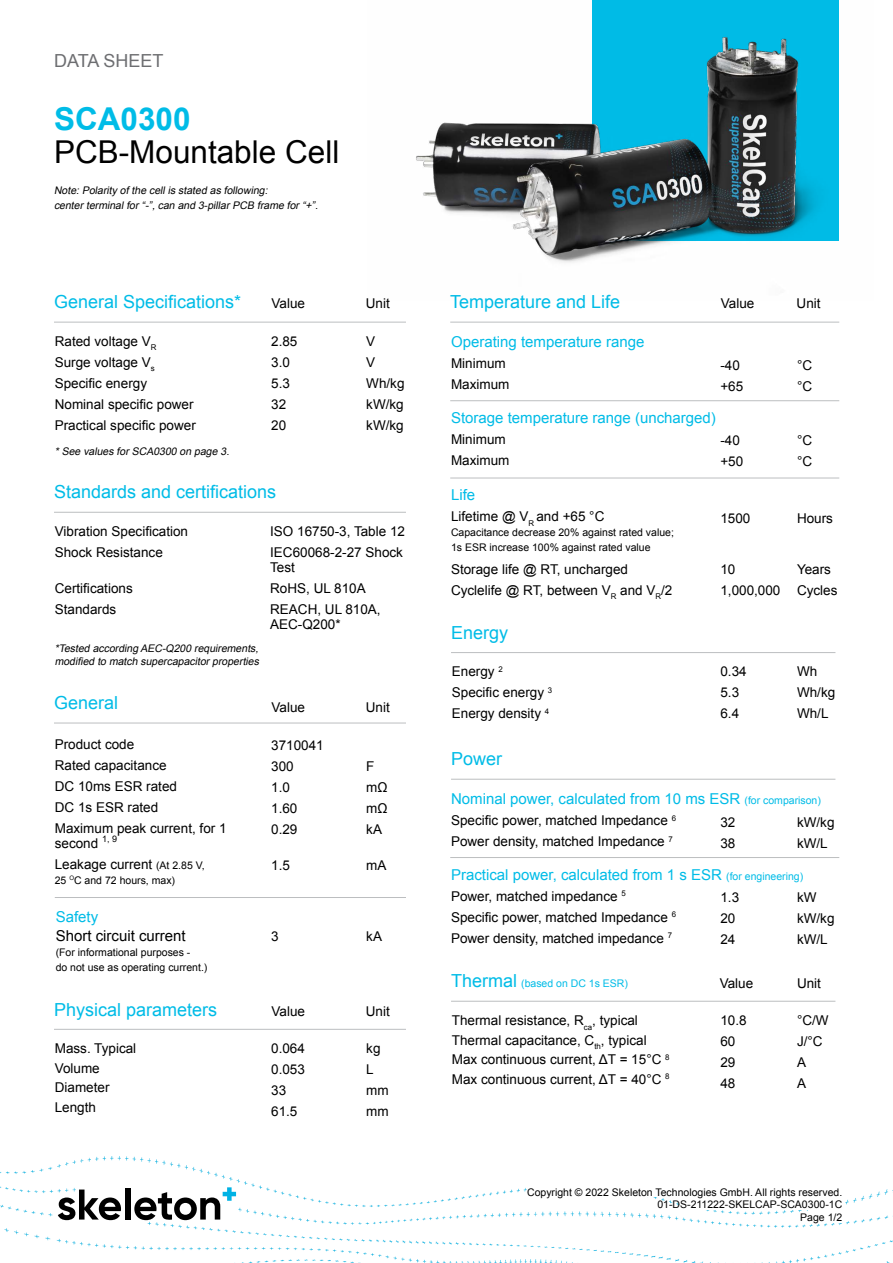
<style>
.page{position:relative;width:893px;height:1263px;background:#fff}
.page>*{position:absolute;margin:0;border:0;box-sizing:border-box;transform-origin:0 0}
.t1{font:31.5px "Arial";color:#000}
.t2{font:700 31.5px "Arial";color:#00bce7}
.t3{font:18px "Arial";color:#00bce7}
.t4{font:18px "Arial";color:#6d6e71}
.t5{font:15px "Arial";color:#00bce7}
.t6{font:15px "Arial";color:#000}
.t7{font:13.5px/21px "Arial";color:#000}
.t8{font:10.5px/15px "Arial";color:#000}
.t9{font:italic 10.5px/15px "Arial";color:#000}
.t10{font:10.5px "Arial";color:#00bce7}
.s1{font-size:10.5px}
.s2{font-size:18px}
</style>
<div class="page">
<hr style="left:54px;top:322px;width:352px;height:1px;background:#bcbec0">
<hr style="left:451px;top:652px;width:384px;height:1px;background:#bcbec0">
<hr style="left:451px;top:779px;width:384px;height:1px;background:#bcbec0">
<hr style="left:54px;top:512px;width:352px;height:1px;background:#bcbec0">
<hr style="left:450px;top:322px;width:389px;height:1px;background:#bcbec0">
<hr style="left:450px;top:400px;width:389px;height:1px;background:#bcbec0">
<hr style="left:450px;top:857px;width:389px;height:1px;background:#bcbec0">
<hr style="left:450px;top:478px;width:389px;height:1px;background:#bcbec0">
<hr style="left:54px;top:723px;width:352px;height:1px;background:#bcbec0">
<hr style="left:55px;top:897px;width:351px;height:1px;background:#bcbec0">
<hr style="left:54px;top:1029px;width:352px;height:1px;background:#bcbec0">
<hr style="left:451px;top:1001px;width:384px;height:1px;background:#bcbec0">
<img style="left:416px;top:0;width:423px;height:263px">
<img style="left:0;top:1156px;width:893px;height:107px">
<svg style="left:49px;top:1182px;width:190px;height:44px"></svg>
<div style="left:527px;top:1181px;width:315px;height:16px;background:#fff"></div>
<div style="left:681px;top:1201px;width:161px;height:9px;background:#fff"></div>
<div style="left:800px;top:1214px;width:42px;height:9px;background:#fff"></div>
<h2 class="t4" style="left:54px;top:49px;width:111px">DATA SHEET</h2>
<h1 class="t2" style="left:54px;top:98px;width:138px">SCA0300</h1>
<h1 class="t1" style="left:54px;top:131px;width:287px">PCB-Mountable Cell</h1>
<p class="t9" style="left:54px;top:183px;width:268px">Note:Polarity ofthe cellis stated as following: centerterminalfor“-”,can and 3-pillarPCB frame for“+”.</p>
<h2 class="t3" style="left:54px;top:290px;width:189px">General Specifications*</h2>
<p class="t7" style="left:55px;top:331px;width:143px">Rated voltage V<sub>R<br></sub>Surge voltage V<sub>s<br></sub>Specific energy<br>Nominal specific power<br>Practical specific power</p>
<p class="t9" style="left:55px;top:444px;width:178px">*See values forSCA0300 on page 3.</p>
<p class="t7" style="left:272px;top:293px;width:35px">Value</p>
<h2 class="t3" style="left:450px;top:290px;width:172px">Temperature and Life</h2>
<p class="t7" style="left:366px;top:293px;width:26px">Unit</p>
<p class="t7" style="left:721px;top:293px;width:35px">Value</p>
<p class="t7" style="left:271px;top:331px;width:28px">2.85<br>3.0<br>5.3<br>32<br>20</p>
<p class="t7" style="left:366px;top:331px;width:40px">V<br>V<br>Wh/kg kW/kg kW/kg</p>
<p class="t5" style="left:451px;top:332px;width:195px">Operating temperature range</p>
<p class="t7" style="left:451px;top:353px;width:60px">Minimum<br>Maximum</p>
<p class="t5" style="left:451px;top:408px;width:266px">Storage temperature range (uncharged)</p>
<p class="t7" style="left:451px;top:429px;width:60px">Minimum<br>Maximum</p>
<p class="t7" style="left:720px;top:355px;width:24px">-40 +65</p>
<p class="t7" style="left:720px;top:430px;width:24px">-40 +50</p>
<h2 class="t3" style="left:54px;top:480px;width:224px">Standards and certifications</h2>
<p class="t7" style="left:55px;top:521px;width:135px">Vibration Specification<br>Shock Resistance</p>
<p class="t7" style="left:55px;top:578px;width:80px">Certifications<br>Standards</p>
<p class="t9" style="left:55px;top:641px;width:208px;line-height:13.5px">*Tested according AEC-Q200 requirements, modified to match supercapacitorproperties</p>
<p class="t7" style="left:270px;top:521px;width:136px">ISO 16750-3, Table 12<br>IEC60068-2-27 Shock</p>
<p class="t7" style="left:270px;top:557px;width:112px">Test<br>RoHS, UL 810A<br>REACH, UL 810A,</p>
<p class="t7" style="left:270px;top:614px;width:72px">AEC-Q200*</p>
<h2 class="t3" style="left:54px;top:691px;width:66px">General</h2>
<p class="t7" style="left:272px;top:697px;width:35px">Value</p>
<p class="t7" style="left:366px;top:697px;width:26px">Unit</p>
<p class="t5" style="left:451px;top:485px;width:26px">Life</p>
<p class="t7" style="left:451px;top:506px;width:155px">Lifetime @ V<sub>R</sub> and +65 °C</p>
<p class="t8" style="left:451px;top:525px;width:224px">Capacitance decrease 20% against rated value;<br>1s ESR increase 100% against rated value</p>
<p class="t7" style="left:451px;top:558px;width:223px">Storage life @ RT, uncharged<br>Cyclelife @ RT, between V<sub>R</sub> and V<sub>R</sub>/2</p>
<h2 class="t3" style="left:451px;top:621px;width:59px">Energy</h2>
<p class="t7" style="left:452px;top:661px;width:102px">Energy <sup>2<br></sup>Specific energy <sup>3<br></sup>Energy density <sup>4</sup></p>
<p class="t7" style="left:720px;top:508px;width:32px">1500</p>
<p class="t7" style="left:720px;top:559px;width:62px">10<br>1,000,000</p>
<p class="t7" style="left:720px;top:661px;width:28px">0.34<br>5.3<br>6.4</p>
<p class="t7" style="left:797px;top:293px;width:26px">Unit</p>
<p class="t7" style="left:797px;top:355px;width:17px">°C °C</p>
<p class="t7" style="left:797px;top:430px;width:17px">°C °C</p>
<p class="t7" style="left:797px;top:508px;width:38px">Hours</p>
<p class="t7" style="left:797px;top:559px;width:42px">Years<br>Cycles</p>
<p class="t7" style="left:797px;top:661px;width:40px">Wh<br>Wh/kg<br>Wh/L</p>
<p class="t7" style="left:55px;top:734px;width:173px">Product code<br>Rated capacitance<br>DC 10ms ESR rated<br>DC 1s ESR rated<br>Maximum peak current, for 1</p>
<p class="t7" style="left:55px;top:833px;width:151px">second <sup>1,</sup> <sup>9<br></sup>Leakage current <span class="s1">(At 2.85 V,</span></p>
<p class="t8" style="left:55px;top:873px;width:122px">25 <sup>O</sup>C and 72 hours, max)</p>
<p class="t5" style="left:56px;top:907px;width:44px">Safety</p>
<p class="t6" style="left:56px;top:926px;width:132px">Short circuit current</p>
<p class="t8" style="left:56px;top:945px;width:153px">(For informational purposes -<br>do not use as operating current.)</p>
<h2 class="t3" style="left:54px;top:997px;width:165px">Physical parameters</h2>
<p class="t7" style="left:55px;top:1039px;width:83px;line-height:19.5px">Mass. Typical<br>Volume<br>Diameter<br>Length</p>
<p class="t7" style="left:271px;top:735px;width:54px">3710041<br>300<br>1.0<br>1.60<br>0.29</p>
<p class="t7" style="left:271px;top:855px;width:20px">1.5</p>
<p class="t7" style="left:271px;top:925px;width:9px">3</p>
<p class="t7" style="left:272px;top:1000px;width:35px">Value</p>
<p class="t7" style="left:271px;top:1038px;width:35px">0.064<br>0.053<br>33<br>61.5</p>
<p class="t7" style="left:366px;top:756px;width:23px">F mΩ mΩ kA</p>
<p class="t7" style="left:366px;top:855px;width:22px">mA</p>
<p class="t7" style="left:366px;top:925px;width:17px">kA</p>
<p class="t7" style="left:366px;top:1000px;width:26px">Unit</p>
<p class="t7" style="left:366px;top:1038px;width:24px">kg<br>L mm mm</p>
<h2 class="t3" style="left:451px;top:747px;width:53px">Power</h2>
<p class="t5" style="left:451px;top:789px;width:371px">Nominal power, calculated from 10 ms ESR <span class="s1">(for comparison)</span></p>
<p class="t7" style="left:451px;top:810px;width:226px">Specific power, matched Impedance <sup>6<br></sup>Power density, matched Impedance <sup>7</sup></p>
<p class="t7" style="left:797px;top:811px;width:39px">kW/kg kW/L</p>
<p class="t7" style="left:720px;top:811px;width:17px">32<br>38</p>
<p class="t5" style="left:451px;top:865px;width:354px">Practical power, calculated from 1 s ESR <span class="s1">(for engineering)</span></p>
<p class="t7" style="left:451px;top:886px;width:226px">Power, matched impedance <sup>5<br></sup>Specific power, matched Impedance <sup>6<br></sup>Power density, matched impedance <sup>7</sup></p>
<p class="t7" style="left:797px;top:887px;width:39px">kW kW/kg kW/L</p>
<p class="t7" style="left:720px;top:887px;width:20px">1.3<br>20<br>24</p>
<p class="t10" style="left:451px;top:977px;width:178px"><span class="s2">Thermal</span> (based on DC 1s ESR)</p>
<p class="t7" style="left:452px;top:1011px;width:219px;line-height:19.5px">Thermal resistance, R<sub>ca</sub>, typical Thermal capacitance, C<sub>th</sub>, typical Max continuous current, ΔT = 15°C <sup>8<br></sup>Max continuous current, ΔT = 40°C <sup>8</sup></p>
<p class="t7" style="left:720px;top:973px;width:35px">Value</p>
<p class="t7" style="left:720px;top:1010px;width:28px">10.8<br>60<br>29<br>48</p>
<p class="t7" style="left:797px;top:973px;width:26px">Unit</p>
<p class="t7" style="left:797px;top:1010px;width:33px">°C/W<br>J/°C<br>A<br>A</p>
<p class="t8" style="left:527px;top:1186px;width:317px;line-height:12.6px;text-align:right">Copyright © 2022 Skeleton Technologies GmbH. All rights reserved.<br>01-DS-211222-SKELCAP-SCA0300-1C<br>Page 1/2</p>
</div>
